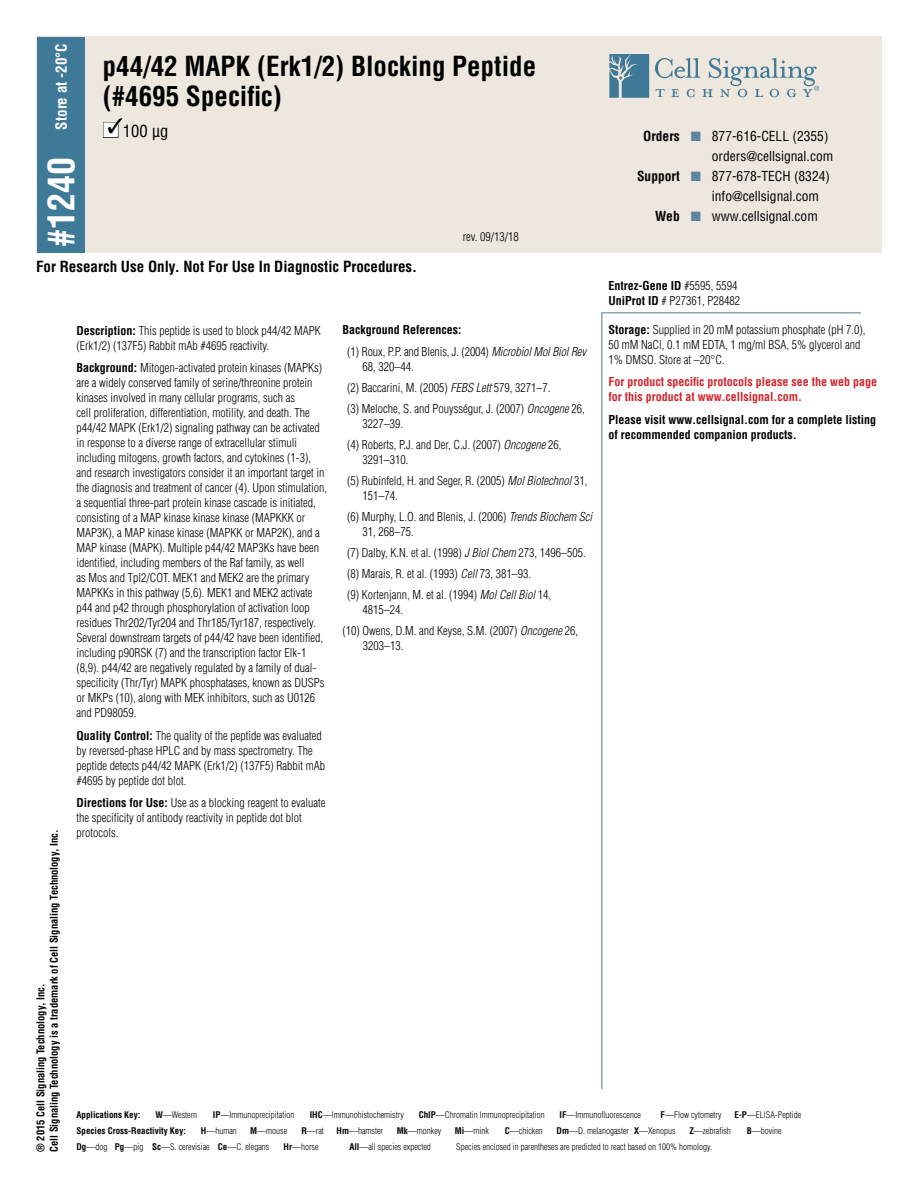
<style>
.page{position:relative;width:918px;height:1188px;background:#fff}
.page>*{position:absolute;margin:0;border:0;box-sizing:border-box;transform-origin:0 0}
.Number{font:700 condensed 36px "Helvetica";color:#fff}
.Name{font:700 condensed 27px/30px "Helvetica";color:#000}
.Size{font:condensed 16.5px "Helvetica";color:#000}
.t1{font:700 condensed 15px "Helvetica";color:#000}
.Storage_Temp{font:700 condensed 15px "Helvetica";color:#fff}
.t2{font:condensed 13.5px "Helvetica";color:#000}
.t3{font:700 condensed 13.5px "Helvetica";color:#000}
.t4{font:13.5px "Zapf Dingbats";color:#5d87a1}
.Body_Text{font:300 condensed 12px/15px "Helvetica";color:#000}
.Background_Reference{font:300 condensed 12px/15px "Helvetica";color:#000}
.Body_Text-2{font:700 condensed 12px/15px "Helvetica";color:#000}
.Body_Text-3{font:700 condensed 12px/15px "Helvetica";color:#d2232a}
.DILUTIONS{font:300 condensed 12px/15px "Helvetica";color:#000}
.t5{font:700 condensed 10.5px "Helvetica";color:#000}
.t6{font:300 condensed 9px "Helvetica";color:#000}
.t7{font:700 condensed 9px "Helvetica";color:#000}
.s1{color:#fff}
.s2{font-weight:700}
.s3{font-style:italic}
</style>
<div class="page">
<svg style="left:601px;top:312px;width:260px;height:777px"></svg>
<div style="left:37px;top:36px;width:845px;height:217px;background:#ede7dd"></div>
<div style="left:37px;top:37px;width:48px;height:216px;background:#3e7998"></div>
<div style="left:103px;top:122px;width:15px;height:16px;border:1px solid #000"></div>
<svg style="left:609px;top:54px;width:40px;height:44px;background:#5889a2"></svg>
<svg style="left:655px;top:58px;width:164px;height:39px"></svg>
<svg style="left:107px;top:118px;width:16px;height:16px"></svg>
<p class="Storage_Temp" style="left:52px;top:130px;width:88px;rotate:-90deg">Store at -20°C</p>
<p class="Name" style="left:103px;top:51px;width:435px">p44/42 MAPK (Erk1/2) Blocking Peptide (#4695 Specific)</p>
<p class="Size" style="left:103px;top:121px;width:67px"><span class="s1">■</span> 100 µg</p>
<p class="Number" style="left:39px;top:247px;width:91px;rotate:-90deg">#1240</p>
<p class="t1" style="left:36px;top:257px;width:383px">For Research Use Only. Not For Use In Diagnostic Procedures.</p>
<p class="Body_Text" style="left:463px;top:229px;width:57px">rev. 09/13/18</p>
<p class="t3" style="left:643px;top:127px;width:38px">Orders</p>
<p class="t4" style="left:691px;top:130px;width:12px">■</p>
<p class="t2" style="left:712px;top:128px;width:118px">877-616-CELL (2355)</p>
<p class="t2" style="left:712px;top:148px;width:123px">orders@cellsignal.com</p>
<p class="t3" style="left:637px;top:167px;width:44px">Support</p>
<p class="t4" style="left:691px;top:170px;width:12px">■</p>
<p class="t2" style="left:712px;top:168px;width:120px">877-678-TECH (8324)</p>
<p class="t2" style="left:712px;top:188px;width:109px">info@cellsignal.com</p>
<p class="t3" style="left:655px;top:207px;width:26px">Web</p>
<p class="t4" style="left:691px;top:210px;width:12px">■</p>
<p class="t2" style="left:712px;top:208px;width:107px">www.cellsignal.com</p>
<p class="DILUTIONS" style="left:609px;top:278px;width:133px"><span class="s2">Entrez-Gene ID</span> #5595, 5594<br><span class="s2">UniProt ID</span> # P27361, P28482</p>
<p class="t5" style="left:47px;top:1152px;width:324px;rotate:-90deg">Cell Signaling Technology is a trademark of Cell Signaling Technology, Inc.</p>
<p class="t5" style="left:34px;top:1152px;width:170px;rotate:-90deg">® 2015 Cell Signaling Technology, Inc.</p>
<p class="Body_Text" style="left:76px;top:323px;width:246px"><span class="s2">Description:</span> This peptide is used to block p44/42 MAPK (Erk1/2) (137F5) Rabbit mAb #4695 reactivity.</p>
<p class="Body_Text" style="left:76px;top:360px;width:252px"><span class="s2">Background:</span> Mitogen-activated protein kinases (MAPKs) are a widely conserved family of serine/threonine protein kinases involved in many cellular programs, such as<br>cell proliferation, differentiation, motility, and death. The p44/42 MAPK (Erk1/2) signaling pathway can be activated in response to a diverse range of extracellular stimuli including mitogens, growth factors, and cytokines (1-3), and research investigators consider it an important target in the diagnosis and treatment of cancer (4). Upon stimulation, a sequential three-part protein kinase cascade is initiated, consisting of a MAP kinase kinase kinase (MAPKKK or MAP3K), a MAP kinase kinase (MAPKK or MAP2K), and a MAP kinase (MAPK). Multiple p44/42 MAP3Ks have been identified, including members of the Raf family, as well<br>as Mos and Tpl2/COT. MEK1 and MEK2 are the primary MAPKKs in this pathway (5,6). MEK1 and MEK2 activate p44 and p42 through phosphorylation of activation loop residues Thr202/Tyr204 and Thr185/Tyr187, respectively.<br>Several downstream targets of p44/42 have been identified, including p90RSK (7) and the transcription factor Elk-1 (8,9). p44/42 are negatively regulated by a family of dual&shy;specificity (Thr/Tyr) MAPK phosphatases, known as DUSPs or MKPs (10), along with MEK inhibitors, such as U0126 and PD98059.</p>
<p class="Body_Text" style="left:76px;top:728px;width:250px"><span class="s2">Quality Control:</span> The quality of the peptide was evaluated by reversed-phase HPLC and by mass spectrometry. The peptide detects p44/42 MAPK (Erk1/2) (137F5) Rabbit mAb #4695 by peptide dot blot.</p>
<p class="Body_Text" style="left:76px;top:795px;width:250px"><span class="s2">Directions for Use:</span> Use as a blocking reagent to evaluate the specificity of antibody reactivity in peptide dot blot protocols.</p>
<p class="Body_Text-2" style="left:342px;top:322px;width:120px">Background References:</p>
<p class="Background_Reference" style="left:363px;top:344px;width:225px;text-indent:-15px">(1) Roux, P.P. and Blenis, J. (2004) <span class="s3">Microbiol Mol Biol Rev<br></span>68, 320–44.</p>
<p class="Background_Reference" style="left:347px;top:380px;width:205px">(2) Baccarini, M. (2005) <span class="s3">FEBS Lett</span> 579, 3271–7.</p>
<p class="Background_Reference" style="left:363px;top:401px;width:224px;text-indent:-15px">(3) Meloche, S. and Pouysségur, J. (2007) <span class="s3">Oncogene</span> 26,<br>3227–39.</p>
<p class="Background_Reference" style="left:363px;top:437px;width:200px;text-indent:-15px">(4) Roberts, P.J. and Der, C.J. (2007) <span class="s3">Oncogene</span> 26,<br>3291–310.</p>
<p class="Background_Reference" style="left:363px;top:473px;width:226px;text-indent:-15px">(5) Rubinfeld, H. and Seger, R. (2005) <span class="s3">Mol Biotechnol</span> 31,<br>151–74.</p>
<p class="Background_Reference" style="left:363px;top:509px;width:231px;text-indent:-15px">(6) Murphy, L.O. and Blenis, J. (2006) <span class="s3">Trends Biochem Sci<br></span>31, 268–75.</p>
<p class="Background_Reference" style="left:347px;top:545px;width:240px">(7) Dalby, K.N. et al. (1998) <span class="s3">J Biol Chem</span> 273, 1496–505.</p>
<p class="Background_Reference" style="left:347px;top:566px;width:185px">(8) Marais, R. et al. (1993) <span class="s3">Cell</span> 73, 381–93.</p>
<p class="Background_Reference" style="left:363px;top:587px;width:190px;text-indent:-15px">(9) Kortenjann, M. et al. (1994) <span class="s3">Mol Cell Biol</span> 14,<br>4815–24.</p>
<p class="Background_Reference" style="left:363px;top:623px;width:217px;text-indent:-20px">(10) Owens, D.M. and Keyse, S.M. (2007) <span class="s3">Oncogene</span> 26,<br>3203–13.</p>
<p class="Body_Text" style="left:609px;top:322px;width:258px"><span class="s2">Storage:</span> Supplied in 20 mM potassium phosphate (pH 7.0),<br>50 mM NaCl, 0.1 mM EDTA, 1 mg/ml BSA, 5% glycerol and<br>1% DMSO. Store at –20°C.</p>
<p class="Body_Text-3" style="left:609px;top:374px;width:270px">For product specific protocols please see the web page for this product at www.cellsignal.com.</p>
<p class="Body_Text-2" style="left:609px;top:412px;width:269px">Please visit www.cellsignal.com for a complete listing of recommended companion products.</p>
<p class="t7" style="left:76px;top:1109px;width:65px">Applications Key:</p>
<p class="t6" style="left:155px;top:1109px;width:43px"><span class="s2">W</span>—Western</p>
<p class="t6" style="left:213px;top:1109px;width:83px"><span class="s2">IP</span>—Immunoprecipitation</p>
<p class="t6" style="left:310px;top:1109px;width:96px"><span class="s2">IHC</span>—Immunohistochemistry</p>
<p class="t6" style="left:419px;top:1109px;width:127px"><span class="s2">ChIP</span>—Chromatin Immunoprecipitation</p>
<p class="t6" style="left:560px;top:1109px;width:83px"><span class="s2">IF</span>—Immunofluorescence</p>
<p class="t6" style="left:661px;top:1109px;width:63px"><span class="s2">F</span>—Flow cytometry</p>
<p class="t6" style="left:734px;top:1109px;width:68px"><span class="s2">E-P</span>—ELISA-Peptide</p>
<p class="t7" style="left:76px;top:1125px;width:111px">Species Cross-Reactivity Key:</p>
<p class="t6" style="left:201px;top:1126px;width:37px"><span class="s2">H</span>—human</p>
<p class="t6" style="left:250px;top:1126px;width:38px"><span class="s2">M</span>—mouse</p>
<p class="t6" style="left:301px;top:1126px;width:24px"><span class="s2">R</span>—rat</p>
<p class="t6" style="left:337px;top:1126px;width:48px"><span class="s2">Hm</span>—hamster</p>
<p class="t6" style="left:397px;top:1126px;width:46px"><span class="s2">Mk</span>—monkey</p>
<p class="t6" style="left:455px;top:1126px;width:36px"><span class="s2">Mi</span>—mink</p>
<p class="t6" style="left:505px;top:1126px;width:39px"><span class="s2">C</span>—chicken</p>
<p class="t6" style="left:557px;top:1126px;width:74px"><span class="s2">Dm</span>—D. melanogaster</p>
<p class="t6" style="left:634px;top:1126px;width:43px"><span class="s2">X</span>—Xenopus</p>
<p class="t6" style="left:689px;top:1126px;width:43px"><span class="s2">Z</span>—zebrafish</p>
<p class="t6" style="left:747px;top:1126px;width:36px"><span class="s2">B</span>—bovine</p>
<p class="t6" style="left:76px;top:1141px;width:32px"><span class="s2">Dg</span>—dog</p>
<p class="t6" style="left:115px;top:1141px;width:30px"><span class="s2">Pg</span>—pig</p>
<p class="t6" style="left:152px;top:1141px;width:59px"><span class="s2">Sc</span>—S. cerevisiae</p>
<p class="t6" style="left:218px;top:1141px;width:53px"><span class="s2">Ce</span>—C. elegans</p>
<p class="t6" style="left:284px;top:1141px;width:36px"><span class="s2">Hr</span>—horse</p>
<p class="t6" style="left:349px;top:1141px;width:83px"><span class="s2">All</span>—all species expected</p>
<p class="t6" style="left:456px;top:1141px;width:257px">Species enclosed in parentheses are predicted to react based on 100% homology.</p>
</div>
